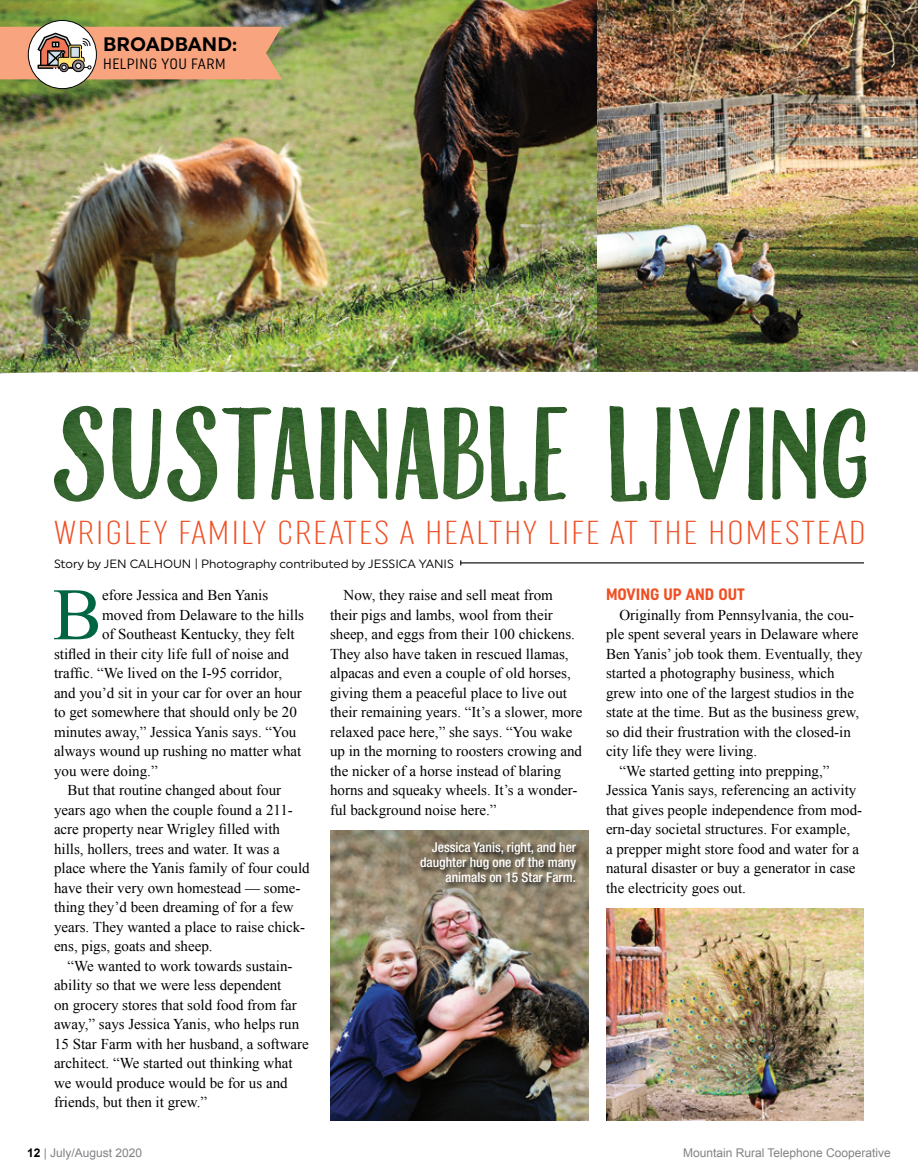
<style>
.page{position:relative;width:918px;height:1175px;background:#fff}
.page>*{position:absolute;margin:0;border:0;box-sizing:border-box;transform-origin:0 0}
.t1{font:73.95px "Times New Roman";color:#006543}
.t2{font:300 extra-condensed 33.15px "Uniform";letter-spacing:.04em;color:#f04e23;scale:1.23 1}
.t3{font:700 19.5px "Uniform";color:#000}
.t4{font:700 16.5px "Uniform Condensed";color:#f04e23}
.t5{font:15px/19.5px "Times New Roman";color:#000}
.t6{font:15px "Uniform Condensed";letter-spacing:.03em;color:#000}
.t7{font:500 condensed 13.5px/15px "Helvetica Neue LT Std";color:#fff;text-align:right}
.t8{font:12px "Uniform";color:#000}
.t9{font:12px "Arial";color:#808285}
.s1{font-size:18px}
.s2{font-weight:700;color:#000}
</style>
<div class="page">
<img style="left:0;top:0;width:918px;height:371px">
<hr style="left:461px;top:562px;width:403px;height:1px;background:#000">
<img style="left:0;top:20px;width:282px;height:69px">
<div style="left:28px;top:20px;width:69px;height:69px;border:1px solid #000;border-radius:50%"></div>
<svg style="left:54px;top:405px;width:813px;height:97px"></svg>
<img style="left:330px;top:830px;width:258px;height:290px">
<img style="left:606px;top:909px;width:258px;height:211px">
<div style="left:419px;top:841px;width:163px;height:47px;background:#000;opacity:.75"></div>
<img style="left:0;top:371px;width:918px;height:3px">
<h3 class="t3" style="left:103px;top:33px;width:136px">BROADBAND<span class="s1">:</span></h3>
<p class="t6" style="left:103px;top:55px;width:124px">HELPING YOU FARM</p>
<h2 class="t2" style="left:55px;top:512px;width:661px">WRIGLEY FAMILY CREATES A HEALTHY LIFE AT THE HOMESTEAD</h2>
<p class="t8" style="left:54px;top:556px;width:401px">Story by JEN CALHOUN | Photography contributed by JESSICA YANIS</p>
<h1 class="t1" style="left:53px;top:565px;width:51px">B</h1>
<p class="t5" style="left:102px;top:585px;width:168px">efore Jessica and Ben Yanis</p>
<p class="t5" style="left:102px;top:605px;width:204px">moved from Delaware to the hills</p>
<p class="t5" style="left:102px;top:624px;width:194px">of Southeast Kentucky, they felt</p>
<p class="t5" style="left:54px;top:644px;width:236px">stifled in their city life full of noise and</p>
<p class="t5" style="left:54px;top:663px;width:230px">traffic. “We lived on the I-95 corridor,</p>
<p class="t5" style="left:54px;top:683px;width:249px">and you’d sit in your car for over an hour</p>
<p class="t5" style="left:54px;top:702px;width:244px">to get somewhere that should only be 20</p>
<p class="t5" style="left:54px;top:722px;width:244px">minutes away,” Jessica Yanis says. “You</p>
<p class="t5" style="left:54px;top:741px;width:249px">always wound up rushing no matter what</p>
<p class="t5" style="left:54px;top:761px;width:105px">you were doing.”</p>
<p class="t5" style="left:68px;top:780px;width:215px">But that routine changed about four</p>
<p class="t5" style="left:54px;top:800px;width:240px">years ago when the couple found a 211-</p>
<p class="t5" style="left:54px;top:819px;width:228px">acre property near Wrigley filled with</p>
<p class="t5" style="left:54px;top:839px;width:227px">hills, hollers, trees and water. It was a</p>
<p class="t5" style="left:54px;top:858px;width:257px">place where the Yanis family of four could</p>
<p class="t5" style="left:54px;top:878px;width:248px">have their very own homestead — some-</p>
<p class="t5" style="left:54px;top:897px;width:241px">thing they’d been dreaming of for a few</p>
<p class="t5" style="left:54px;top:916px;width:253px">years. They wanted a place to raise chick-</p>
<p class="t5" style="left:54px;top:936px;width:160px">ens, pigs, goats and sheep.</p>
<p class="t5" style="left:68px;top:955px;width:226px">“We wanted to work towards sustain-</p>
<p class="t5" style="left:54px;top:975px;width:229px">ability so that we were less dependent</p>
<p class="t5" style="left:54px;top:994px;width:244px">on grocery stores that sold food from far</p>
<p class="t5" style="left:54px;top:1014px;width:247px">away,” says Jessica Yanis, who helps run</p>
<p class="t5" style="left:54px;top:1033px;width:256px">15 Star Farm with her husband, a software</p>
<p class="t5" style="left:54px;top:1053px;width:240px">architect. “We started out thinking what</p>
<p class="t5" style="left:54px;top:1072px;width:235px">we would produce would be for us and</p>
<p class="t5" style="left:54px;top:1092px;width:155px">friends, but then it grew.”</p>
<p class="t5" style="left:330px;top:585px;width:254px;text-indent:14px">Now, they raise and sell meat from their pigs and lambs, wool from their sheep, and eggs from their 100 chickens.<br>They also have taken in rescued llamas, alpacas and even a couple of old horses, giving them a peaceful place to live out their remaining years. “It’s a slower, more relaxed pace here,” she says. “You wake up in the morning to roosters crowing and the nicker of a horse instead of blaring horns and squeaky wheels. It’s a wonder&shy;ful background noise here.”</p>
<p class="t4" style="left:606px;top:584px;width:140px">MOVING UP AND OUT</p>
<p class="t5" style="left:620px;top:605px;width:236px">Originally from Pennsylvania, the cou-</p>
<p class="t5" style="left:606px;top:624px;width:254px">ple spent several years in Delaware where</p>
<p class="t5" style="left:606px;top:644px;width:258px">Ben Yanis’ job took them. Eventually, they</p>
<p class="t5" style="left:606px;top:663px;width:230px">started a photography business, which</p>
<p class="t5" style="left:606px;top:683px;width:250px">grew into one of the largest studios in the</p>
<p class="t5" style="left:606px;top:702px;width:255px">state at the time. But as the business grew,</p>
<p class="t5" style="left:606px;top:722px;width:246px">so did their frustration with the closed-in</p>
<p class="t5" style="left:606px;top:741px;width:153px">city life they were living.</p>
<p class="t5" style="left:620px;top:761px;width:212px">“We started getting into prepping,”</p>
<p class="t5" style="left:606px;top:780px;width:252px">Jessica Yanis says, referencing an activity</p>
<p class="t5" style="left:606px;top:800px;width:258px">that gives people independence from mod-</p>
<p class="t5" style="left:606px;top:819px;width:246px">ern-day societal structures. For example,</p>
<p class="t5" style="left:606px;top:839px;width:255px">a prepper might store food and water for a</p>
<p class="t5" style="left:606px;top:858px;width:251px">natural disaster or buy a generator in case</p>
<p class="t5" style="left:606px;top:878px;width:141px">the electricity goes out.</p>
<p class="t7" style="left:420px;top:840px;width:158px">Jessica Yanis, right, and her daughter hug one of the many animals on 15 Star Farm.</p>
<p class="t9" style="left:27px;top:1144px;width:117px"><span class="s2">12</span> | July/August 2020</p>
<p class="t9" style="left:683px;top:1144px;width:209px">Mountain Rural Telephone Cooperative</p>
</div>
